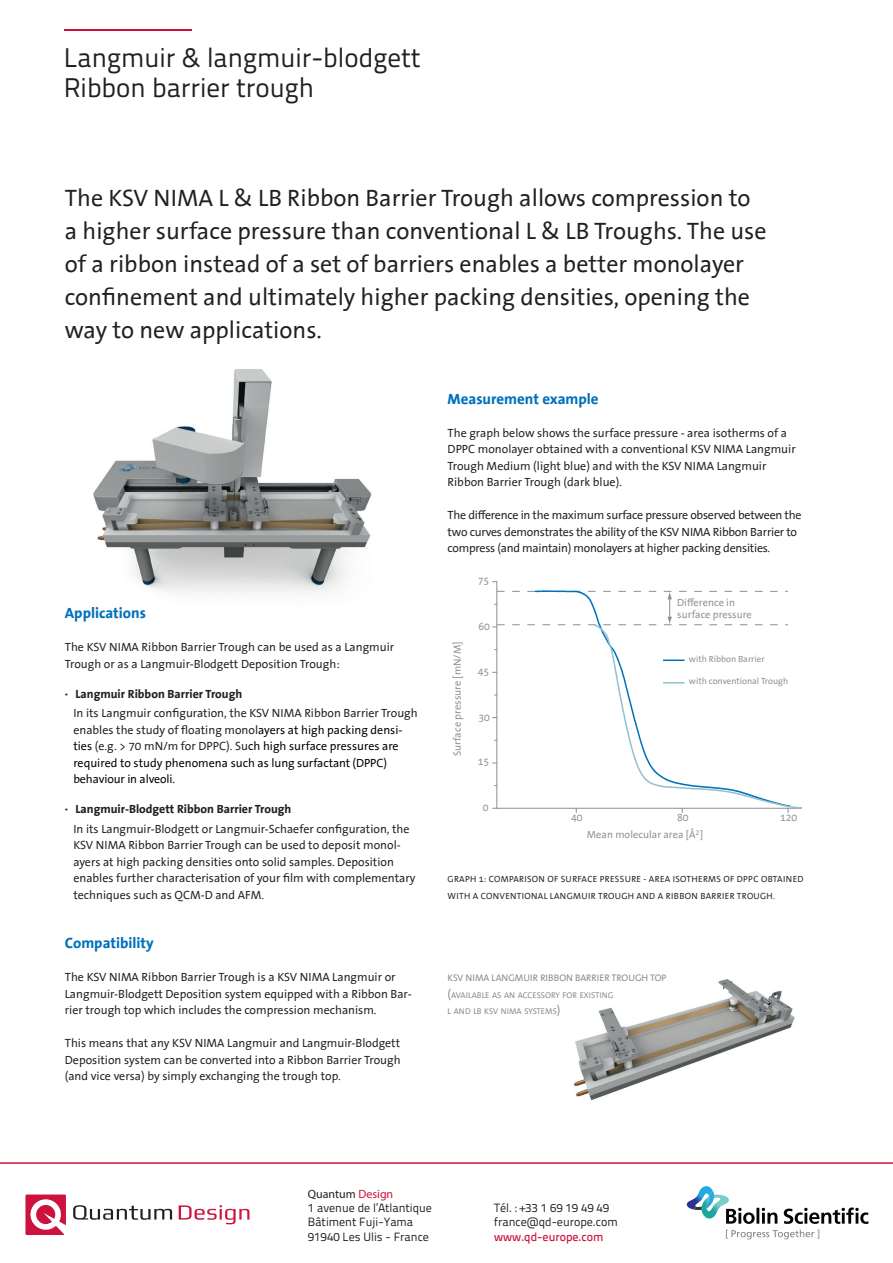
<style>
.page{position:relative;width:893px;height:1263px;background:#fff}
.page>*{position:absolute;margin:0;border:0;box-sizing:border-box;transform-origin:0 0}
.t1{font:27px/30px "Titillium Text 22 L";color:#231f20}
.t2{font:24px/33px "The Sans Office";color:#231f20}
.t3{font:700 15px "The Sans Office";color:#0071bb}
.t4{font:12px/16.5px "The Sans Office";color:#231f20}
.t5{font:12px/16.5px "The Sans Office";color:#000}
.t6{font:12px/16.5px "The Sans Office";letter-spacing:-.02em;color:#231f20}
.t7{font:12px/14.4px "Titillium Text 22 L";color:#231f20}
.t8{font:700 12px "The Sans Office";color:#231f20}
.t9{font:500 12px "Titillium Text 22 L";color:#cd123d}
.t10{font:12px "Myriad Pro";color:#231f20}
.t11{font:10.5px/12.6px "The Sans Office";color:#8b8f98}
.t12{font:9.6px "The Sans Office";color:#86898f}
.t13{font:9px/16.5px "The Sans Office";letter-spacing:.035em;color:#231f20}
.t14{font:9px "The Sans Office";color:#8b8f98}
.t15{font:8.4px/16.5px "The Sans Office";color:#86898f}
.s1{color:#231f20}
.s2{font-size:12px}
.s3{color:#cd123d}
</style>
<div class="page">
<svg style="left:25px;top:1194px;width:41px;height:41px"></svg>
<svg style="left:73px;top:1205px;width:99px;height:15px"></svg>
<svg style="left:179px;top:1205px;width:70px;height:19px"></svg>
<hr style="left:0;top:1162px;width:893px;height:2px;background:#cd123d">
<svg style="left:687px;top:1186px;width:181px;height:53px"></svg>
<img style="left:93px;top:369px;width:279px;height:225px">
<hr style="left:496px;top:582px;width:1px;height:226px;background:#8b8f98">
<svg style="left:492px;top:590px;width:311px;height:222px"></svg>
<img style="left:573px;top:979px;width:222px;height:122px">
<hr style="left:64px;top:29px;width:127px;height:2px;background:#cd0d40">
<h1 class="t1" style="left:64px;top:41px;width:358px">Langmuir &amp; langmuir-blodgett<br>Ribbon barrier trough</h1>
<p class="t2" style="left:65px;top:182px;width:703px">The KSV NIMA L &amp; LB Ribbon Barrier Trough allows compression to a higher surface pressure than conventional L &amp; LB Troughs. The use of a ribbon instead of a set of barriers enables a better monolayer confinement and ultimately higher packing densities, opening the way to new applications.</p>
<p class="t3" style="left:448px;top:390px;width:153px">Measurement example</p>
<p class="t4" style="left:448px;top:425px;width:350px">The graph below shows the surface pressure - area isotherms of a DPPC monolayer obtained with a conventional KSV NIMA Langmuir Trough Medium (light blue) and with the KSV NIMA Langmuir Ribbon Barrier Trough (dark blue).</p>
<p class="t6" style="left:448px;top:507px;width:355px">The difference in the maximum surface pressure observed between the two curves demonstrates the ability of the KSV NIMA Ribbon Barrier to compress (and maintain) monolayers at higher packing densities.</p>
<p class="t3" style="left:65px;top:604px;width:83px">Applications</p>
<p class="t4" style="left:65px;top:639px;width:331px">The KSV NIMA Ribbon Barrier Trough can be used as a Langmuir<br>Trough or as a Langmuir-Blodgett Deposition Trough:</p>
<p class="t8" style="left:65px;top:686px;width:179px">· Langmuir Ribbon Barrier Trough</p>
<p class="t5" style="left:73px;top:705px;width:346px"><span class="s1">In its Langmuir configuration, the KSV NIMA Ribbon Barrier Trough enables the study of floating monol</span>ayers at high packing densi&shy;ties <span class="s1">(e.g. &gt; 70 mN/m for DPPC). Su</span>ch high surface pressures are required to study phenomena such as lung surfactant (DPPC) behaviour in alveoli.</p>
<p class="t8" style="left:65px;top:802px;width:228px">· Langmuir-Blodgett Ribbon Barrier Trough</p>
<p class="t4" style="left:73px;top:821px;width:344px">In its Langmuir-Blodgett or Langmuir-Schaefer configuration, the KSV NIMA Ribbon Barrier Trough can be used to deposit monol&shy;ayers at high packing densities onto solid samples. Deposition enables further characterisation of your film with complementary techniques such as QCM-D and AFM.</p>
<p class="t3" style="left:65px;top:934px;width:90px">Compatibility</p>
<p class="t4" style="left:65px;top:969px;width:348px">The KSV NIMA Ribbon Barrier Trough is a KSV NIMA Langmuir or<br>Langmuir-Blodgett Deposition system equipped with a Ribbon Bar&shy;rier trough top which includes the compression mechanism.</p>
<p class="t4" style="left:65px;top:1035px;width:337px;text-align:justify">This means that any KSV NIMA Langmuir and Langmuir-Blodgett Deposition system can be converted into a Ribbon Barrier Trough (and vice versa) by simply exchanging the trough top.</p>
<p class="t11" style="left:478px;top:574px;width:13px">75</p>
<p class="t11" style="left:451px;top:756px;width:116px;rotate:-90deg">Surface pressure [mN/M]</p>
<p class="t11" style="left:478px;top:621px;width:13px">60</p>
<p class="t11" style="left:478px;top:665px;width:13px">45</p>
<p class="t11" style="left:478px;top:711px;width:13px">30</p>
<p class="t11" style="left:478px;top:756px;width:13px">15</p>
<p class="t11" style="left:483px;top:801px;width:7px">0</p>
<p class="t11" style="left:677px;top:596px;width:76px">Difference in surface pressure</p>
<p class="t14" style="left:689px;top:654px;width:77px">with Ribbon Barrier</p>
<p class="t14" style="left:689px;top:676px;width:101px">with conventional Trough</p>
<p class="t11" style="left:571px;top:812px;width:13px">40</p>
<p class="t11" style="left:677px;top:812px;width:13px">80</p>
<p class="t11" style="left:780px;top:812px;width:19px">120</p>
<p class="t11" style="left:587px;top:828px;width:118px">Mean molecular area [Å<sup>2</sup>]</p>
<p class="t13" style="left:448px;top:871px;width:357px">GRAPH 1: COMPARISON OF SURFACE PRESSURE - AREA ISOTHERMS OF DPPC OBTAINED<br>WITH A CONVENTIONAL LANGMUIR TROUGH AND A RIBBON BARRIER TROUGH.</p>
<p class="t12" style="left:448px;top:972px;width:220px">KSV NIMA LANGMUIR RIBBON BARRIER TROUGH TOP</p>
<p class="t15" style="left:448px;top:987px;width:167px"><span class="s2">(</span>AVAILABLE AS AN ACCESSORY FOR EXISTING<br>L AND LB KSV NIMA SYSTEMS<span class="s2">)</span></p>
<p class="t10" style="left:308px;top:1186px;width:87px">Quantum <span class="s3">Design</span></p>
<p class="t7" style="left:308px;top:1200px;width:126px">1 avenue de l’Atlantique<br>Bâtiment Fuji-Yama<br>91940 Les Ulis - France</p>
<p class="t7" style="left:494px;top:1200px;width:125px">Tél. : +33 1 69 19 49 49 france@qd-europe.com</p>
<p class="t7" style="left:298px;top:1186px;width:124px;line-height:16.8px">Quantum Design GmbH<br>Im Tiefen See 58<br>D-64293 Darmstadt</p>
<p class="t7" style="left:452px;top:1206px;width:131px">wagner@qd-europe.com</p>
<p class="t9" style="left:494px;top:1227px;width:111px">www.qd-europe.com</p>
</div>
